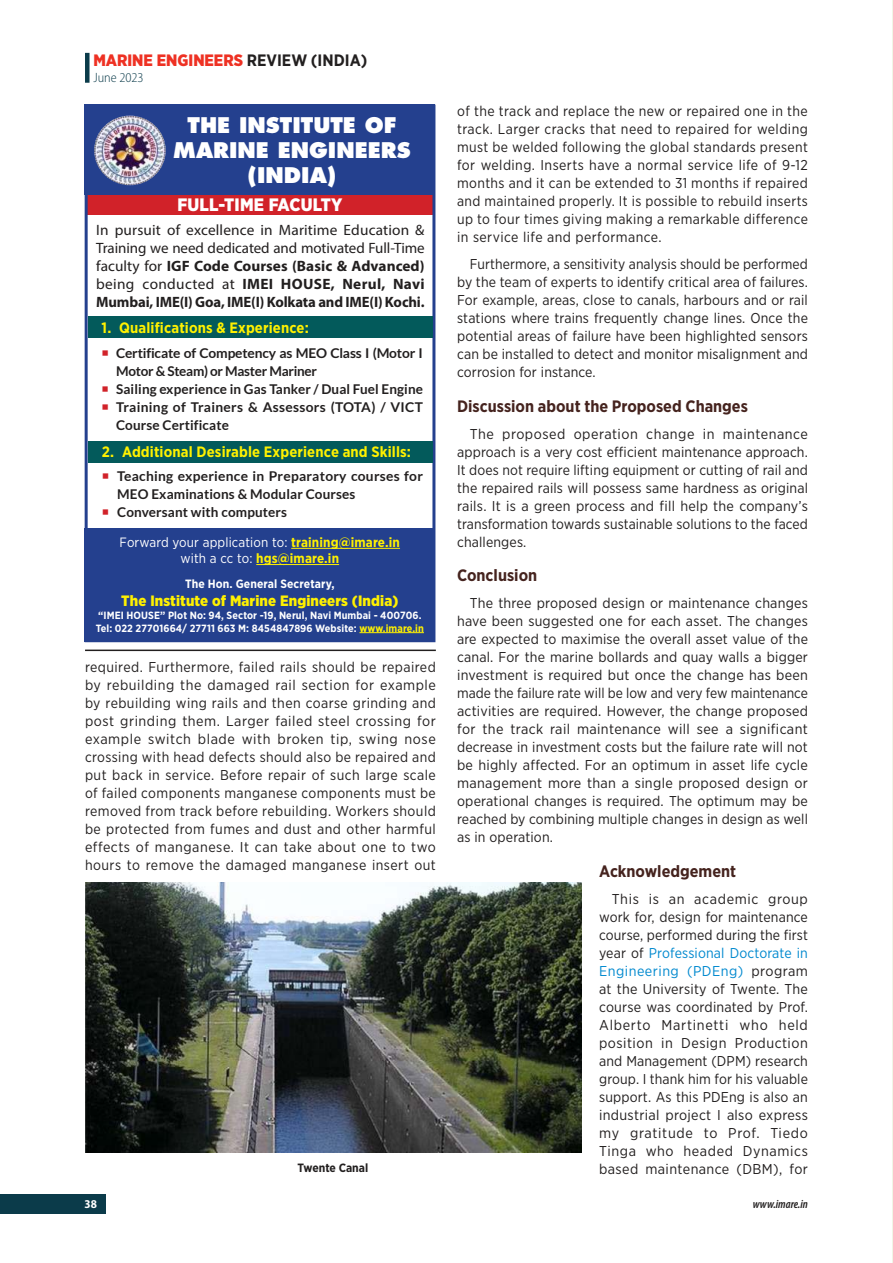
<style>
.page{position:relative;width:893px;height:1263px;background:#fff}
.page>*{position:absolute;margin:0;border:0;box-sizing:border-box;transform-origin:0 0}
.t1{font:800 21px/25.2px "Futura Std";color:#fff;text-align:center}
.t2{font:900 18px "Gotham Narrow";letter-spacing:.01em;color:#fff}
.t3{font:700 16.5px "Gotham Narrow";color:#45231e}
.t4{font:900 16.5px "Gotham Narrow";color:#ee3123}
.t5{font:15px/18px "Myriad Pro";letter-spacing:-.005em;color:#221f1f;text-align:justify}
.t6{font:700 15px "Gotham Narrow";letter-spacing:.01em;color:#fff100}
.t7{font:900 15px "Gotham Narrow";letter-spacing:.01em;color:#fff100}
.t8{font:14.25px/18px "Gotham Narrow";letter-spacing:.015em;color:#221f1f;text-align:justify}
.t9{font:700 13.5px/18px "Lato";letter-spacing:.01em;color:#221f1f}
.t10{font:700 13.5px/18px "Lato";letter-spacing:-.015em;color:#221f1f}
.t11{font:13.5px/16.2px "Gotham Narrow";letter-spacing:.01em;color:#fff;text-align:center}
.t12{font:300 semi-condensed 13.5px "Myriad Pro";color:#0b3b4a}
.t13{font:700 12px "Gotham Narrow";letter-spacing:.01em;color:#fff}
.t14{font:italic 600 condensed 12px "Myriad Pro";color:#221f1f}
.t15{font:700 12px "Gotham Narrow";color:#221f1f}
.t16{font:700 semi-condensed 12px "Myriad Pro";color:#fff}
.t17{font:700 10.5px/12.6px "Gotham Narrow";letter-spacing:.01em;color:#fff}
.s1{font-weight:700;color:#221f1f}
.s2{font-weight:700}
.s3{color:#d12229}
.s4{font-weight:700;color:#fff100}
.s5{color:#fff100}
.s6{color:#0089cf}
</style>
<div class="page">
<div style="left:0;top:1194px;width:105px;height:19px;background:#0b3b4a"></div>
<div style="left:85px;top:53px;width:5px;height:30px;background:#0b3b4a"></div>
<img style="left:85px;top:882px;width:496px;height:270px">
<hr style="left:892px;top:0;width:1px;height:1263px;background:#f1f5e6">
<hr style="left:85px;top:649px;width:351px;height:2px;background:#221f1f">
<div style="left:85px;top:529px;width:350px;height:113px;background:#24408e"></div>
<hr style="left:291px;top:548px;width:109px;height:1px;background:#fff100">
<hr style="left:256px;top:564px;width:83px;height:1px;background:#fff100">
<hr style="left:359px;top:632px;width:65px;height:1px;background:#fff100">
<div style="left:87px;top:193px;width:346px;height:22px;background:#d12229"></div>
<div style="left:85px;top:105px;width:350px;height:90px;background:#24408e"></div>
<div style="left:85px;top:105px;width:350px;height:537px;border:3px solid #24408e"></div>
<img style="left:94px;top:116px;width:72px;height:69px">
<div style="left:88px;top:316px;width:344px;height:21px;background:#035a5b"></div>
<div style="left:88px;top:441px;width:344px;height:22px;background:#035a5b"></div>
<p class="t4" style="left:93px;top:53px;width:275px">MARINE ENGINEERS <span class="s1">REVIEW (INDIA)</span></p>
<p class="t12" style="left:93px;top:70px;width:52px">June 2023</p>
<h1 class="t1" style="left:173px;top:114px;width:239px">THE INSTITUTE OF<br>MARINE ENGINEERS (INDIA)</h1>
<p class="t5" style="left:96px;top:222px;width:330px">In pursuit of excellence in Maritime Education &amp; Training we need dedicated and motivated Full-Time faculty for <span class="s2">IGF Code Courses (Basic &amp; Advanced) </span>being conducted at <span class="s2">IMEI HOUSE, Nerul, Navi Mumbai, IME(I) Goa, IME(I) Kolkata and IME(I) Kochi.</span></p>
<p class="t2" style="left:178px;top:197px;width:166px">FULL-TIME FACULTY</p>
<p class="t6" style="left:102px;top:321px;width:209px">1. Qualifications &amp; Experience:</p>
<p class="t10" style="left:116px;top:345px;width:308px;text-indent:-15px"><span class="s3">○</span> Certificate of Competency as MEO Class I (Motor I<br>Motor &amp; Steam) or Master Mariner</p>
<p class="t9" style="left:102px;top:381px;width:323px"><span class="s3">○</span> Sailing experience in Gas Tanker / Dual Fuel Engine</p>
<p class="t9" style="left:116px;top:399px;width:308px;text-indent:-15px"><span class="s3">○</span> Training of Trainers &amp; Assessors (TOTA) / VICT<br>Course Certificate</p>
<p class="t6" style="left:102px;top:445px;width:311px">2. Additional Desirable Experience and Skills:</p>
<p class="t9" style="left:117px;top:468px;width:307px;text-indent:-15px"><span class="s3">○</span> Teaching experience in Preparatory courses for<br>MEO Examinations &amp; Modular Courses</p>
<p class="t9" style="left:102px;top:504px;width:187px"><span class="s3">○</span> Conversant with computers</p>
<p class="t11" style="left:120px;top:535px;width:282px">Forward your application to: <span class="s4">training@imare.in </span>with a cc to: <span class="s4">hgs@imare.in</span></p>
<p class="t13" style="left:185px;top:579px;width:151px">The Hon. General Secretary,</p>
<p class="t7" style="left:121px;top:594px;width:279px">The Institute of Marine Engineers (India)</p>
<p class="t17" style="left:96px;top:609px;width:330px">“IMEI HOUSE” Plot No: 94, Sector -19, Nerul, Navi Mumbai - 400706.<br>Tel: 022 27701664/ 27711 663 M: 8454847896 Website: <span class="s5">www.imare.in</span></p>
<p class="t8" style="left:85px;top:657px;width:352px">required. Furthermore, failed rails should be repaired by rebuilding the damaged rail section for example by rebuilding wing rails and then coarse grinding and post grinding them. Larger failed steel crossing for example switch blade with broken tip, swing nose crossing with head defects should also be repaired and put back in service. Before repair of such large scale of failed components manganese components must be removed from track before rebuilding. Workers should be protected from fumes and dust and other harmful effects of manganese. It can take about one to two hours to remove the damaged manganese insert out</p>
<p class="t8" style="left:457px;top:102px;width:352px">of the track and replace the new or repaired one in the track. Larger cracks that need to repaired for welding must be welded following the global standards present for welding. Inserts have a normal service life of 9-12 months and it can be extended to 31 months if repaired and maintained properly. It is possible to rebuild inserts up to four times giving making a remarkable difference in service life and performance.</p>
<p class="t8" style="left:457px;top:255px;width:352px;text-indent:13px">Furthermore, a sensitivity analysis should be performed by the team of experts to identify critical area of failures.<br>For example, areas, close to canals, harbours and or rail stations where trains frequently change lines. Once the potential areas of failure have been highlighted sensors can be installed to detect and monitor misalignment and corrosion for instance.</p>
<p class="t3" style="left:457px;top:398px;width:292px">Discussion about the Proposed Changes</p>
<p class="t8" style="left:457px;top:424px;width:352px;text-indent:13px">The proposed operation change in maintenance approach is a very cost efficient maintenance approach.<br>It does not require lifting equipment or cutting of rail and the repaired rails will possess same hardness as original rails. It is a green process and fill help the company’s transformation towards sustainable solutions to the faced challenges.</p>
<p class="t3" style="left:457px;top:568px;width:82px">Conclusion</p>
<p class="t8" style="left:457px;top:594px;width:352px;text-indent:13px">The three proposed design or maintenance changes have been suggested one for each asset. The changes are expected to maximise the overall asset value of the canal. For the marine bollards and quay walls a bigger investment is required but once the change has been made the failure rate will be low and very few maintenance activities are required. However, the change proposed for the track rail maintenance will see a significant decrease in investment costs but the failure rate will not be highly affected. For an optimum in asset life cycle management more than a single proposed design or operational changes is required. The optimum may be reached by combining multiple changes in design as well as in operation.</p>
<p class="t3" style="left:599px;top:863px;width:139px">Acknowledgement</p>
<p class="t8" style="left:599px;top:889px;width:210px;text-indent:13px">This is an academic group work for, design for maintenance course, performed during the first year of <span class="s6">Professional Doctorate in Engineering (PDEng)</span> program at the University of Twente. The course was coordinated by Prof.<br>Alberto Martinetti who held position in Design Production and Management (DPM) research group. I thank him for his valuable support. As this PDEng is also an industrial project I also express my gratitude to Prof. Tiedo Tinga who headed Dynamics</p>
<p class="t15" style="left:297px;top:1163px;width:72px">Twente Canal</p>
<p class="t8" style="left:599px;top:1159px;width:210px">based maintenance (DBM), for</p>
<p class="t16" style="left:85px;top:1197px;width:14px">38</p>
<p class="t14" style="left:753px;top:1197px;width:57px">www.imare.in</p>
</div>
